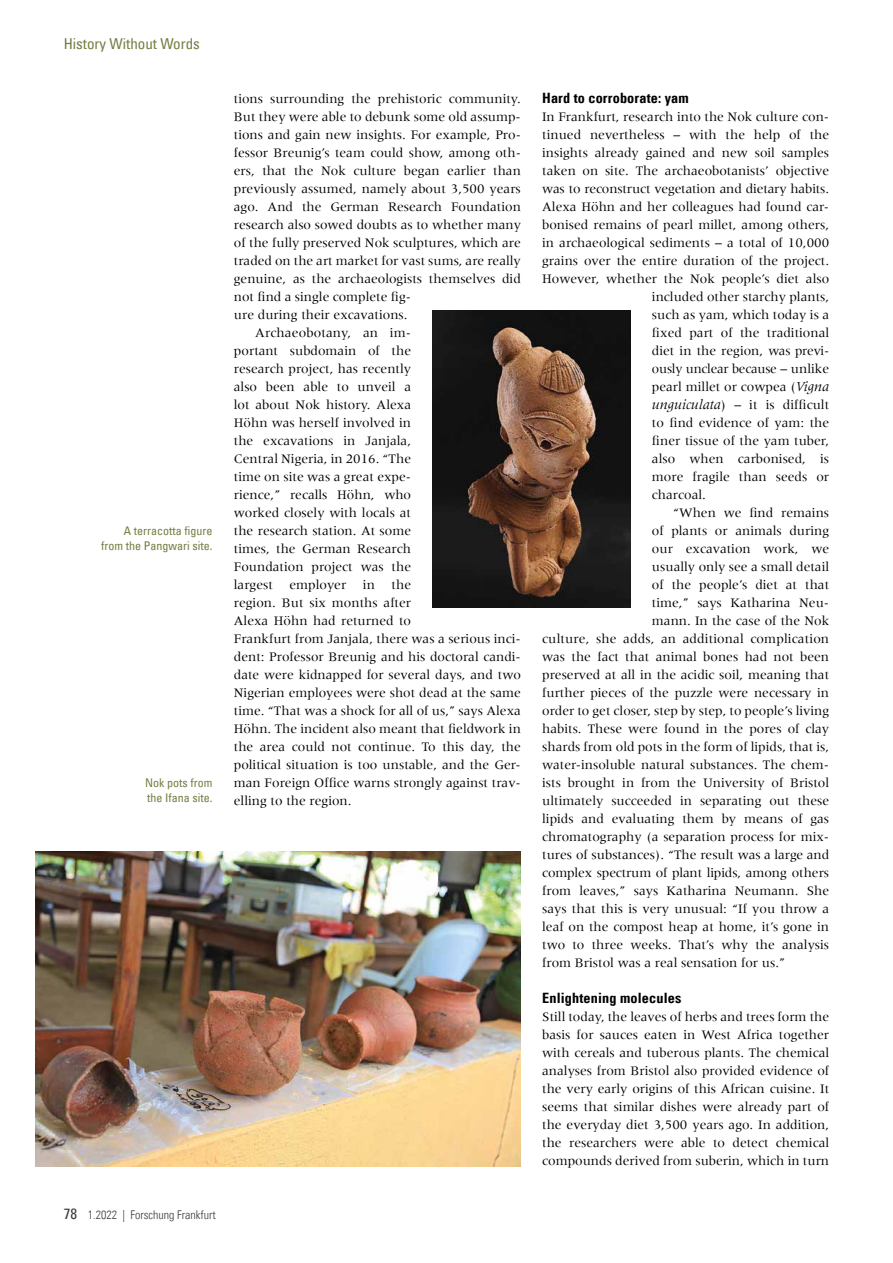
<style>
.page{position:relative;width:893px;height:1263px;background:#fff}
.page>*{position:absolute;margin:0;border:0;box-sizing:border-box;transform-origin:0 0}
.t1{font:condensed 15px "Univers Com 57";color:#717d40}
.t2{font:14.25px "Univers Com 67 Bold Cond";letter-spacing:.01em;color:#000}
.t3{font:13.5px/18px "Meridien";color:#000;text-align:justify}
.t4{font:condensed 12px/14.4px "Univers Com 57";color:#717d40;text-align:right}
.t5{font:12px "Univers Com 47 Light Cond";color:#3c3c3b}
.s1{font-family:"Univers Com 57";font-stretch:condensed;font-size:15px}
.s2{font-family:"Meridien Com";font-style:italic;font-size:14.25px}
</style>
<div class="page">
<img style="left:35px;top:852px;width:486px;height:314px">
<img style="left:432px;top:310px;width:199px;height:298px">
<p class="t1" style="left:64px;top:34px;width:138px">History Without Words</p>
<p class="t4" style="left:101px;top:523px;width:113px">A terracotta figure from the Pangwari site.</p>
<p class="t4" style="left:145px;top:775px;width:69px;text-align:left">Nok pots from the Ifana site.</p>
<p class="t3" style="left:234px;top:90px;width:289px">tions surrounding the prehistoric community.</p>
<p class="t3" style="left:234px;top:108px;width:289px">But they were able to debunk some old assump-</p>
<p class="t3" style="left:234px;top:126px;width:289px">tions and gain new insights. For example, Pro-</p>
<p class="t3" style="left:234px;top:144px;width:289px">fessor Breunig’s team could show, among oth-</p>
<p class="t3" style="left:234px;top:162px;width:289px">ers, that the Nok culture began earlier than</p>
<p class="t3" style="left:234px;top:180px;width:289px">previously assumed, namely about 3,500 years</p>
<p class="t3" style="left:234px;top:198px;width:289px">ago. And the German Research Foundation</p>
<p class="t3" style="left:234px;top:216px;width:289px">research also sowed doubts as to whether many</p>
<p class="t3" style="left:234px;top:234px;width:288px">of the fully preserved Nok sculptures, which are</p>
<p class="t3" style="left:234px;top:252px;width:288px">traded on the art market for vast sums, are really</p>
<p class="t3" style="left:234px;top:270px;width:289px">genuine, as the archaeologists themselves did</p>
<p class="t3" style="left:234px;top:288px;width:179px">not find a single complete fig-</p>
<p class="t3" style="left:234px;top:306px;width:175px">ure during their excavations.</p>
<p class="t3" style="left:255px;top:324px;width:157px">Archaeobotany, an im-</p>
<p class="t3" style="left:234px;top:342px;width:179px">portant subdomain of the</p>
<p class="t3" style="left:234px;top:360px;width:179px">research project, has recently</p>
<p class="t3" style="left:234px;top:378px;width:179px">also been able to unveil a</p>
<p class="t3" style="left:234px;top:396px;width:179px">lot about Nok history. Alexa</p>
<p class="t3" style="left:234px;top:414px;width:179px">Höhn was herself involved in</p>
<p class="t3" style="left:234px;top:432px;width:179px">the excavations in Janjala,</p>
<p class="t3" style="left:234px;top:450px;width:179px">Central Nigeria, in 2016. “The</p>
<p class="t3" style="left:234px;top:468px;width:179px">time on site was a great expe-</p>
<p class="t3" style="left:234px;top:486px;width:179px">rience,” recalls Höhn, who</p>
<p class="t3" style="left:234px;top:504px;width:179px">worked closely with locals at</p>
<p class="t3" style="left:234px;top:522px;width:179px">the research station. At some</p>
<p class="t3" style="left:234px;top:540px;width:179px">times, the German Research</p>
<p class="t3" style="left:234px;top:558px;width:179px">Foundation project was the</p>
<p class="t3" style="left:234px;top:576px;width:179px">largest employer in the</p>
<p class="t3" style="left:234px;top:594px;width:179px">region. But six months after</p>
<p class="t3" style="left:234px;top:612px;width:179px">Alexa Höhn had returned to</p>
<p class="t3" style="left:234px;top:630px;width:288px">Frankfurt from Janjala, there was a serious inci-</p>
<p class="t3" style="left:234px;top:648px;width:289px">dent: Professor Breunig and his doctoral candi-</p>
<p class="t3" style="left:234px;top:666px;width:288px">date were kidnapped for several days, and two</p>
<p class="t3" style="left:234px;top:684px;width:288px">Nigerian employees were shot dead at the same</p>
<p class="t3" style="left:234px;top:701px;width:289px">time. “That was a shock for all of us,” says Alexa</p>
<p class="t3" style="left:234px;top:719px;width:289px">Höhn. The incident also meant that fieldwork in</p>
<p class="t3" style="left:234px;top:737px;width:289px">the area could not continue. To this day, the</p>
<p class="t3" style="left:234px;top:755px;width:289px">political situation is too unstable, and the Ger-</p>
<p class="t3" style="left:234px;top:773px;width:289px">man Foreign Office warns strongly against trav-</p>
<p class="t3" style="left:234px;top:791px;width:119px">elling to the region.</p>
<p class="t5" style="left:64px;top:1208px;width:153px"><span class="s1">78</span> 1.2022 | Forschung Frankfurt</p>
<p class="t2" style="left:542px;top:89px;width:148px">Hard to corroborate: yam</p>
<p class="t3" style="left:542px;top:108px;width:288px">In Frankfurt, research into the Nok culture con-</p>
<p class="t3" style="left:542px;top:126px;width:288px">tinued nevertheless – with the help of the</p>
<p class="t3" style="left:542px;top:144px;width:289px">insights already gained and new soil samples</p>
<p class="t3" style="left:542px;top:162px;width:288px">taken on site. The archaeobotanists’ objective</p>
<p class="t3" style="left:542px;top:180px;width:288px">was to reconstruct vegetation and dietary habits.</p>
<p class="t3" style="left:542px;top:198px;width:289px">Alexa Höhn and her colleagues had found car-</p>
<p class="t3" style="left:542px;top:216px;width:288px">bonised remains of pearl millet, among others,</p>
<p class="t3" style="left:542px;top:234px;width:289px">in archaeological sediments – a total of 10,000</p>
<p class="t3" style="left:542px;top:252px;width:289px">grains over the entire duration of the project.</p>
<p class="t3" style="left:542px;top:270px;width:289px">However, whether the Nok people’s diet also</p>
<p class="t3" style="left:652px;top:288px;width:179px">included other starchy plants,</p>
<p class="t3" style="left:652px;top:306px;width:179px">such as yam, which today is a</p>
<p class="t3" style="left:652px;top:324px;width:179px">fixed part of the traditional</p>
<p class="t3" style="left:652px;top:342px;width:179px">diet in the region, was previ-</p>
<p class="t3" style="left:652px;top:360px;width:179px">ously unclear because – unlike</p>
<p class="t3" style="left:652px;top:378px;width:179px">pearl millet or cowpea (<span class="s2">Vigna</span></p>
<p class="t3" style="left:652px;top:396px;width:179px"><span class="s2">unguiculata</span>) – it is difficult</p>
<p class="t3" style="left:652px;top:414px;width:179px">to find evidence of yam: the</p>
<p class="t3" style="left:652px;top:432px;width:179px">finer tissue of the yam tuber,</p>
<p class="t3" style="left:652px;top:450px;width:179px">also when carbonised, is</p>
<p class="t3" style="left:652px;top:468px;width:179px">more fragile than seeds or</p>
<p class="t3" style="left:652px;top:486px;width:55px">charcoal.</p>
<p class="t3" style="left:673px;top:504px;width:157px">“When we find remains</p>
<p class="t3" style="left:652px;top:522px;width:179px">of plants or animals during</p>
<p class="t3" style="left:652px;top:540px;width:179px">our excavation work, we</p>
<p class="t3" style="left:652px;top:558px;width:179px">usually only see a small detail</p>
<p class="t3" style="left:652px;top:576px;width:179px">of the people’s diet at that</p>
<p class="t3" style="left:652px;top:594px;width:179px">time,” says Katharina Neu-</p>
<p class="t3" style="left:652px;top:612px;width:179px">mann. In the case of the Nok</p>
<p class="t3" style="left:542px;top:630px;width:289px">culture, she adds, an additional complication</p>
<p class="t3" style="left:542px;top:648px;width:289px">was the fact that animal bones had not been</p>
<p class="t3" style="left:542px;top:666px;width:288px">preserved at all in the acidic soil, meaning that</p>
<p class="t3" style="left:542px;top:684px;width:289px">further pieces of the puzzle were necessary in</p>
<p class="t3" style="left:542px;top:702px;width:289px">order to get closer, step by step, to people’s living</p>
<p class="t3" style="left:542px;top:720px;width:289px">habits. These were found in the pores of clay</p>
<p class="t3" style="left:542px;top:738px;width:289px">shards from old pots in the form of lipids, that is,</p>
<p class="t3" style="left:542px;top:756px;width:289px">water-insoluble natural substances. The chem-</p>
<p class="t3" style="left:542px;top:774px;width:289px">ists brought in from the University of Bristol</p>
<p class="t3" style="left:542px;top:792px;width:288px">ultimately succeeded in separating out these</p>
<p class="t3" style="left:542px;top:810px;width:288px">lipids and evaluating them by means of gas</p>
<p class="t3" style="left:542px;top:828px;width:289px">chromatography (a separation process for mix-</p>
<p class="t3" style="left:542px;top:846px;width:289px">tures of substances). “The result was a large and</p>
<p class="t3" style="left:542px;top:864px;width:289px">complex spectrum of plant lipids, among others</p>
<p class="t3" style="left:542px;top:882px;width:289px">from leaves,” says Katharina Neumann. She</p>
<p class="t3" style="left:542px;top:900px;width:288px">says that this is very unusual: “If you throw a</p>
<p class="t3" style="left:542px;top:918px;width:289px">leaf on the compost heap at home, it’s gone in</p>
<p class="t3" style="left:542px;top:936px;width:288px">two to three weeks. That’s why the analysis</p>
<p class="t3" style="left:542px;top:954px;width:245px">from Bristol was a real sensation for us.”</p>
<p class="t2" style="left:542px;top:989px;width:141px">Enlightening molecules</p>
<p class="t3" style="left:542px;top:1008px;width:289px">Still today, the leaves of herbs and trees form the basis for sauces eaten in West Africa together with cereals and tuberous plants. The chemical analyses from Bristol also provided evidence of the very early origins of this African cuisine. It seems that similar dishes were already part of the everyday diet 3,500 years ago. In addition, the researchers were able to detect chemical compounds derived from suberin, which in turn</p>
</div>
